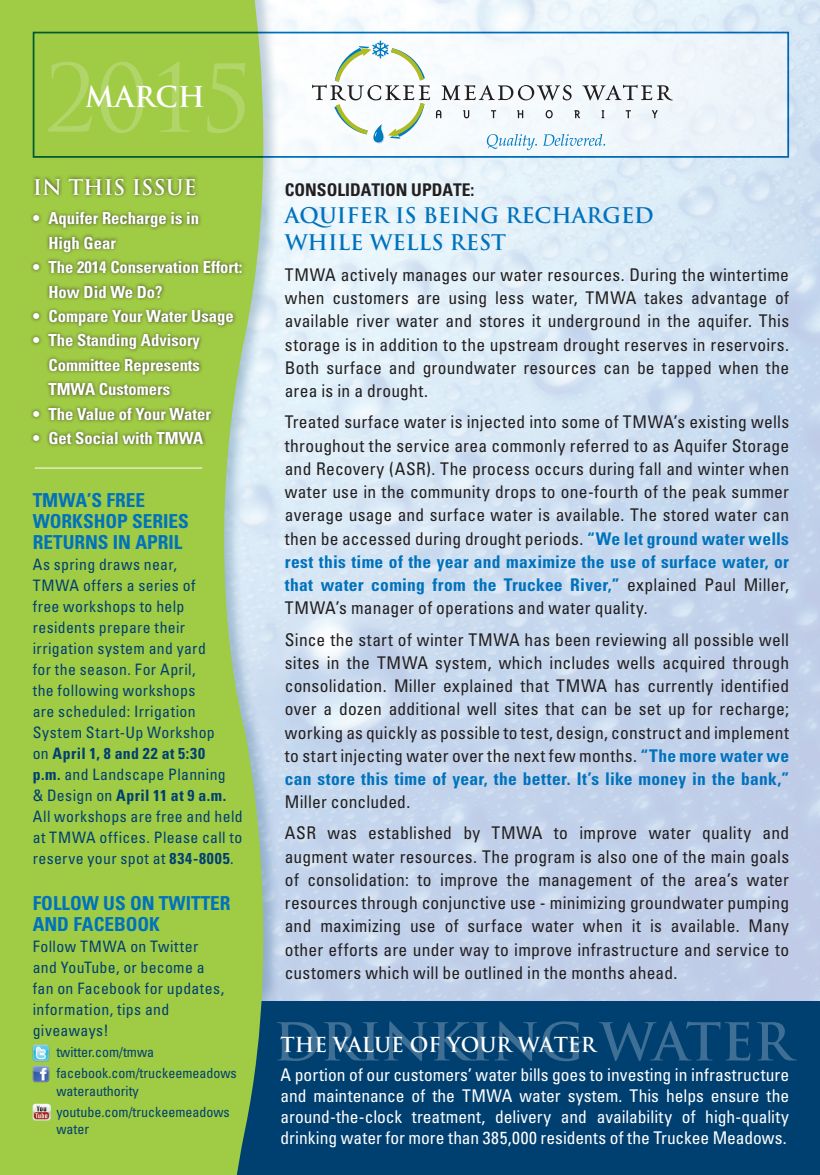
<style>
.page{position:relative;width:820px;height:1175px;background:#fff}
.page>*{position:absolute;margin:0;border:0;box-sizing:border-box;transform-origin:0 0}
.t1{font:91px "Trajan Pro";color:#fff}
.t2{font:700 28px "Trajan";color:#fff}
.t3{font:700 21px/26.8px "Trajan";color:#0072bc}
.t4{font:700 21px "Trajan";color:#fff}
.t5{font:700 20.12px "Trajan";color:#fff}
.t6{font:700 condensed 19.25px/21px "Univers";color:#0072bc}
.t7{font:condensed 17.5px/23.3px "Univers";letter-spacing:.015em;color:#231f20;text-align:justify}
.t8{font:condensed 17.5px/21px "Univers";color:#fff;text-align:justify}
.t9{font:700 condensed 17.5px "Univers";color:#231f20}
.t10{font:700 condensed 16.62px/24.5px "Univers";color:#fff}
.t11{font:condensed 15.75px/21px "Univers";letter-spacing:.025em;color:#004071}
.t12{font:condensed 14px/21px "Univers";color:#004071}
.s1{font-weight:700}
.s2{font-weight:700;color:#0072bc}
</style>
<div class="page">
<svg style="left:286px;top:35px;width:500px;height:120px;fill:#ecf4fa"></svg>
<div style="left:303px;top:32px;width:377px;height:127px;background:#f3f9fc"></div>
<svg style="left:441px;top:85px;width:130px;height:15px"></svg>
<svg style="left:582px;top:85px;width:90px;height:15px"></svg>
<svg style="left:436px;top:110px;width:5px;height:8px"></svg>
<svg style="left:463px;top:110px;width:6px;height:8px"></svg>
<svg style="left:491px;top:110px;width:5px;height:8px"></svg>
<svg style="left:517px;top:110px;width:6px;height:8px"></svg>
<svg style="left:545px;top:110px;width:7px;height:8px"></svg>
<svg style="left:574px;top:110px;width:6px;height:8px"></svg>
<svg style="left:601px;top:110px;width:3px;height:8px"></svg>
<svg style="left:625px;top:110px;width:6px;height:8px"></svg>
<svg style="left:651px;top:110px;width:7px;height:8px"></svg>
<svg style="left:312px;top:41px;width:118px;height:103px"></svg>
<svg style="left:487px;top:134px;width:50px;height:16px"></svg>
<svg style="left:543px;top:134px;width:62px;height:12px"></svg>
<div style="left:236px;top:1001px;width:584px;height:173px;background:#004071"></div>
<svg style="left:286px;top:1021px;width:510px;height:40px"></svg>
<svg style="left:0;top:0;width:286px;height:1174px;background:#a3ca5d"></svg>
<div style="left:29px;top:174px;width:216px;height:273px;background:#231f20;opacity:.75"></div>
<hr style="left:35px;top:467px;width:167px;height:1px;background:#fff">
<div style="left:33px;top:32px;width:756px;height:126px;border:2px solid #0072bc"></div>
<img style="left:33px;top:1064px;width:17px;height:18px">
<img style="left:33px;top:1043px;width:17px;height:18px">
<img style="left:33px;top:1103px;width:17px;height:17px">
<h1 class="t1" style="left:44px;top:41px;width:209px">2015</h1>
<h2 class="t2" style="left:85px;top:80px;width:73px">MARCH</h2>
<p class="t4" style="left:33px;top:174px;width:166px">IN THIS ISSUE</p>
<p class="t10" style="left:48px;top:206px;width:152px;text-indent:-16px">• Aquifer Recharge is in<br>High Gear</p>
<p class="t10" style="left:48px;top:254px;width:195px;text-indent:-16px">• The 2014 Conservation Effort:<br>How Did We Do?</p>
<p class="t10" style="left:33px;top:303px;width:202px">• Compare Your Water Usage</p>
<p class="t10" style="left:48px;top:328px;width:153px;text-align:justify;text-indent:-16px">• The Standing Advisory Committee Represents TMWA Customers</p>
<p class="t10" style="left:33px;top:401px;width:180px">• The Value of Your Water</p>
<p class="t10" style="left:33px;top:425px;width:172px">• Get Social with TMWA</p>
<p class="t6" style="left:33px;top:489px;width:158px">TMWA’s Fr ee<br>Workshop Series<br>Returns in April</p>
<p class="t11" style="left:33px;top:553px;width:212px">As spring draws near,<br>TMWA offers a series of<br>free workshops to help residents prepare their irrigation system and yard<br>for the season. For April,<br>the following workshops<br>are scheduled: Irrigation<br>System Start-Up Workshop<br>on <span class="s1">April 1, 8 and 22 at 5:30<br>p.m.</span> and Landscape Planning<br>&amp; Design on <span class="s1">April 11 at 9 a.m.<br></span>All workshops are free and held at TMWA offices. Please call to reserve your spot at <span class="s1">834-8005</span>.</p>
<p class="t6" style="left:33px;top:892px;width:195px">Follow Us on Twitter and Facebook</p>
<p class="t11" style="left:33px;top:935px;width:193px">Follow TMWA on Twitter and YouTube, or become a fan on Facebook for updates, information, tips and giveaways!</p>
<p class="t12" style="left:56px;top:1041px;width:182px">twitter.com/tmwa facebook.com/truckeemeadows</p>
<p class="t12" style="left:56px;top:1079px;width:175px">waterauthority youtube.com/truckeemeadows</p>
<p class="t12" style="left:56px;top:1118px;width:34px">water</p>
<p class="t9" style="left:285px;top:179px;width:191px">Consolidation Update:</p>
<p class="t3" style="left:285px;top:202px;width:370px">AQUIFER IS BEING RECHARGED<br>WHILE WELLS REST</p>
<p class="t7" style="left:285px;top:262px;width:506px">TMWA actively manages our water resources. During the wintertime when customers are using less water, TMWA takes advantage of available river water and stores it underground in the aquifer. This storage is in addition to the upstream drought reserves in reservoirs.<br>Both surface and groundwater resources can be tapped when the area is in a drought.</p>
<p class="t7" style="left:285px;top:410px;width:506px">Treated surface water is injected into some of TMWA’s existing wells throughout the service area commonly referred to as Aquifer Storage and Recovery (ASR). The process occurs during fall and winter when water use in the community drops to one-fourth of the peak summer average usage and surface water is available. The stored water can then be accessed during drought periods. <span class="s2">“We let ground water wells rest this time of the year and maximize the use of surface water, or that water coming from the Truckee River,”</span> explained Paul Miller, TMWA’s manager of operations and water quality.</p>
<p class="t7" style="left:285px;top:627px;width:506px">Since the start of winter TMWA has been reviewing all possible well sites in the TMWA system, which includes wells acquired through consolidation. Miller explained that TMWA has currently identified over a dozen additional well sites that can be set up for recharge; working as quickly as possible to test, design, construct and implement to start injecting water over the next few months. <span class="s2">“The more water we can store this time of year, the better. It’s like money in the bank,”</span></p>
<p class="t7" style="left:285px;top:786px;width:506px;line-height:31.2px">Miller concluded.<br>ASR was established by TMWA to improve water quality and</p>
<p class="t7" style="left:285px;top:844px;width:506px">augment water resources. The program is also one of the main goals of consolidation: to improve the management of the area’s water resources through conjunctive use - minimizing groundwater pumping and maximizing use of surface water when it is available. Many other efforts are under way to improve infrastructure and service to customers which will be outlined in the months ahead.</p>
<p class="t5" style="left:280px;top:1031px;width:16px">THE</p>
<p class="t5" style="left:333px;top:1031px;width:43px">VALUE</p>
<p class="t5" style="left:410px;top:1031px;width:160px">OF YOUR WATER</p>
<p class="t8" style="left:280px;top:1063px;width:510px">A portion of our customers’ water bills goes to investing in infrastructure and maintenance of the TMWA water system. This helps ensure the around-the-clock treatment, delivery and availability of high-quality drinking water for more than 385,000 residents of the Truckee Meadows.</p>
</div>
